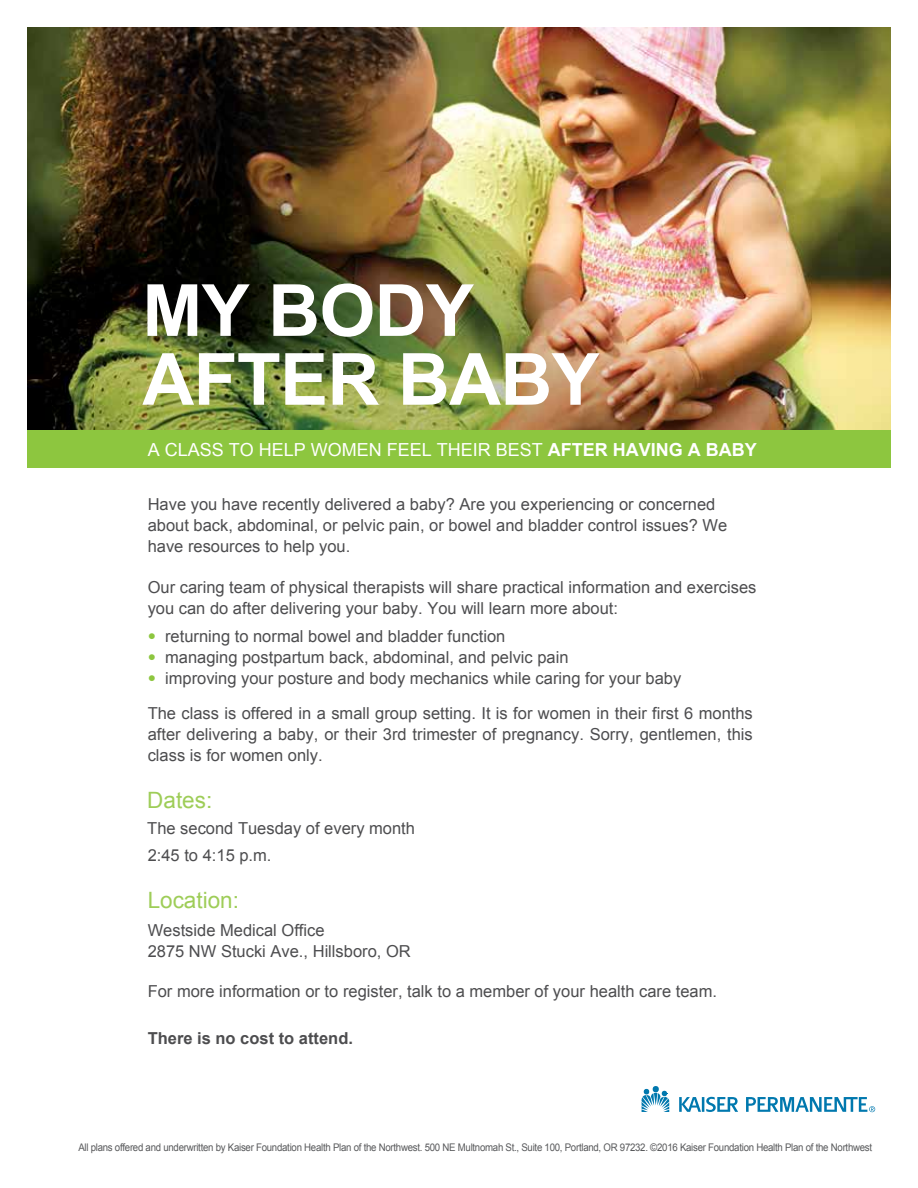
<style>
.page{position:relative;width:918px;height:1188px;background:#fff}
.page>*{position:absolute;margin:0;border:0;box-sizing:border-box;transform-origin:0 0}
.t1{font:700 72px/68.8px "Arial";letter-spacing:-.01em;color:#fff}
.t2{font:22.5px "Arial";color:#9ecd58}
.t3{font:18px "Arial";color:#fff}
.t4{font:16.5px/21px "Arial";color:#4d4d4f}
.t5{font:700 16.5px "Arial";color:#4d4d4f}
.t6{font:10.5px "Arial";letter-spacing:-.025em;color:#58595b;scale:.92 1}
.s1{font-weight:700}
.s2{font-family:"Avenir";color:#8dc63f}
</style>
<div class="page">
<img style="left:27px;top:27px;width:864px;height:403px">
<div style="left:27px;top:430px;width:864px;height:37px;background:#8dc63f"></div>
<svg style="left:642px;top:1086px;width:27px;height:26px"></svg>
<svg style="left:679px;top:1097px;width:59px;height:15px"></svg>
<svg style="left:746px;top:1097px;width:129px;height:15px"></svg>
<h1 class="t1" style="left:142px;top:278px;width:459px">MY BODY<br>AFTER BABY</h1>
<p class="t3" style="left:148px;top:438px;width:611px">A CLASS TO HELP WOMEN FEEL THEIR BEST <span class="s1">AFTER HAVING A BABY</span></p>
<p class="t4" style="left:148px;top:494px;width:581px">Have you have recently delivered a baby? Are you experiencing or concerned about back, abdominal, or pelvic pain, or bowel and bladder control issues? We have resources to help you.</p>
<p class="t4" style="left:148px;top:577px;width:610px">Our caring team of physical therapists will share practical information and exercises you can do after delivering your baby. You will learn more about:</p>
<p class="t4" style="left:148px;top:626px;width:359px"><span class="s2">•</span> returning to normal bowel and bladder function</p>
<p class="t4" style="left:148px;top:647px;width:422px"><span class="s2">•</span> managing postpartum back, abdominal, and pelvic pain</p>
<p class="t4" style="left:148px;top:661px;width:607px;line-height:34.5px"><span class="s2">•</span> improving your posture and body mechanics while caring for your baby<br>The class is offered in a small group setting. It is for women in their first 6 months</p>
<p class="t4" style="left:148px;top:723px;width:607px">after delivering a baby, or their 3rd trimester of pregnancy. Sorry, gentlemen, this class is for women only.</p>
<h2 class="t2" style="left:147px;top:785px;width:67px">Dates:</h2>
<p class="t4" style="left:147px;top:815px;width:269px;line-height:26.7px">The second Tuesday of every month<br>2:45 to 4:15 p.m.</p>
<h2 class="t2" style="left:148px;top:886px;width:93px">Location:</h2>
<p class="t4" style="left:148px;top:920px;width:265px">Westside Medical Office<br>2875 NW Stucki Ave., Hillsboro, OR</p>
<p class="t4" style="left:148px;top:981px;width:571px">For more information or to register, talk to a member of your health care team.</p>
<p class="t5" style="left:148px;top:1027px;width:207px">There is no cost to attend.</p>
<p class="t6" style="left:78px;top:1140px;width:864px">All plans offered and underwritten by Kaiser Foundation Health Plan of the Northwest. 500 NE Multnomah St., Suite 100, Portland, OR 97232. ©2016 Kaiser Foundation Health Plan of the Northwest</p>
</div>
